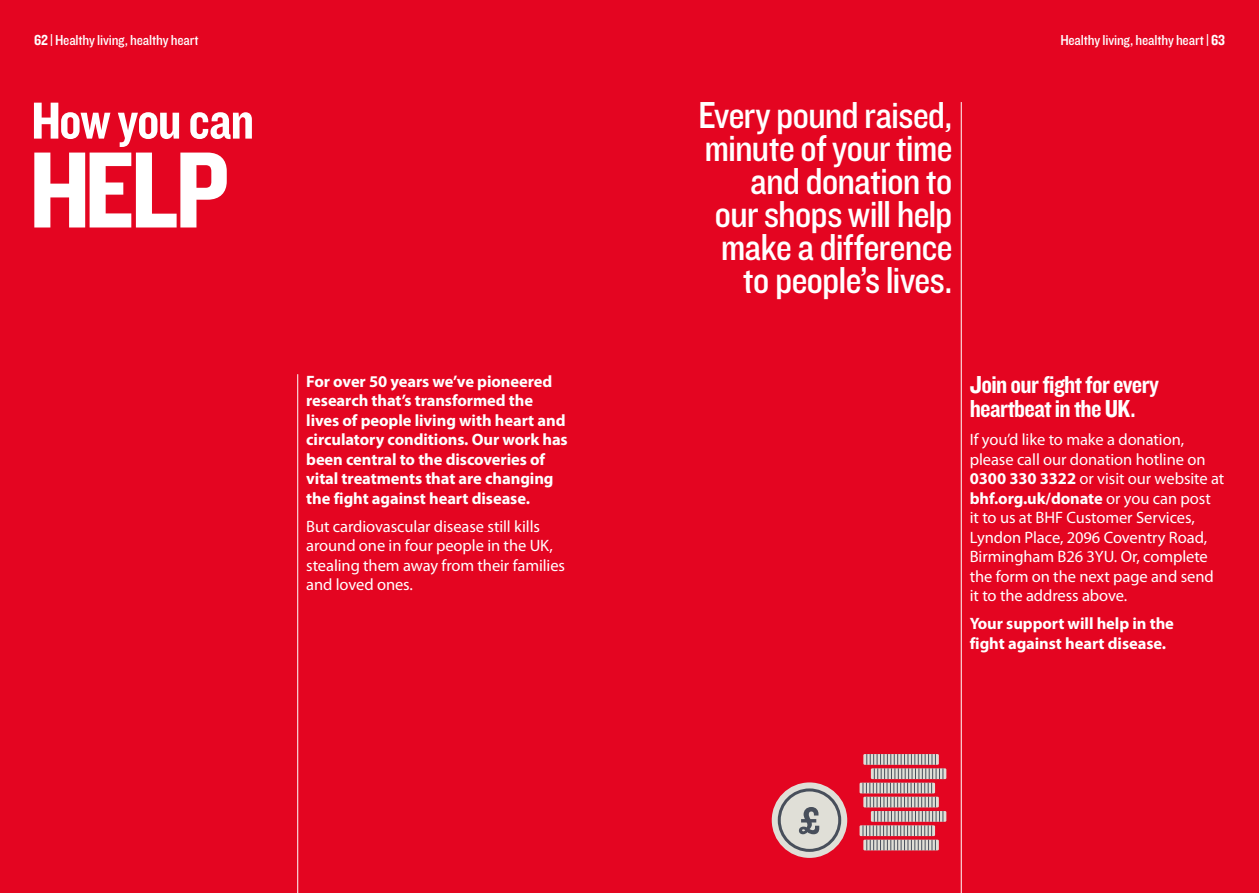
<style>
.page{position:relative;width:1259px;height:893px;background:#e40521}
.page>*{position:absolute;margin:0;border:0;box-sizing:border-box;transform-origin:0 0}
.t1{font:112.5px "Knockout HTF50 Welterweight";color:#fff}
.t2{font:54px "Knockout HTF50 Welterweight";letter-spacing:-.025em;color:#fff}
.t3{font:39px/33px "Knockout HTF30 Junior Welterwt";letter-spacing:-.03em;color:#fff;text-align:right}
.t4{font:25.5px/24px "Knockout HTF50 Welterweight";letter-spacing:-.025em;color:#fff}
.t5{font:16.5px/19.5px "Myriad Pro";letter-spacing:-.005em;color:#fff}
.t6{font:700 16.5px/19.5px "Myriad Pro";letter-spacing:-.005em;color:#fff}
.t7{font:15px "Knockout HTF30 Junior Welterwt";letter-spacing:-.01em;color:#fff}
.s1{font-family:"Knockout HTF50 Welterweight"}
.s2{font-weight:700}
</style>
<div class="page">
<hr style="left:297px;top:374px;width:1px;height:519px;background:#fff">
<hr style="left:961px;top:102px;width:1px;height:791px;background:#fff">
<svg style="left:871px;top:811px;width:75px;height:11px"></svg>
<div style="left:859px;top:825px;width:76px;height:11px;background:#e0dfd7"></div>
<svg style="left:871px;top:768px;width:75px;height:11px"></svg>
<div style="left:859px;top:783px;width:76px;height:10px;background:#e0dfd7"></div>
<svg style="left:862px;top:754px;width:81px;height:96px"></svg>
<svg style="left:771px;top:782px;width:76px;height:76px;background:#d3cdc8"></svg>
<div style="left:778px;top:788px;width:63px;height:64px;border:3px solid #484f5b;border-radius:50%"></div>
<svg style="left:799px;top:807px;width:20px;height:27px"></svg>
<p class="t7" style="left:34px;top:32px;width:166px"><span class="s1">62</span> | Healthy living, healthy heart</p>
<p class="t7" style="left:1060px;top:32px;width:166px">Healthy living, healthy heart | <span class="s1">63</span></p>
<h2 class="t2" style="left:31px;top:93px;width:224px">How you can</h2>
<h1 class="t1" style="left:29px;top:132px;width:202px">hel p</h1>
<p class="t6" style="left:306px;top:371px;width:263px">For over 50 years we’ve pioneered research that’s transformed the lives of people living with heart and circulatory conditions. Our work has been central to the discoveries of vital treatments that are changing the fight against heart disease.</p>
<p class="t5" style="left:306px;top:517px;width:260px">But cardiovascular disease still kills around one in four people in the UK, stealing them away from their families and loved ones.</p>
<h3 class="t3" style="left:698px;top:100px;width:256px">Every pound raised, minute of your time and donation to our shops will help make a difference to people’s lives.</h3>
<h3 class="t4" style="left:969px;top:374px;width:191px">Join our fight for every heartbeat in the UK.</h3>
<p class="t5" style="left:969px;top:430px;width:256px">If you’d like to make a donation, please call our donation hotline on<br><span class="s2">0300 330 3322</span> or visit our website at <span class="s2">bhf.org.uk/donate</span> or you can post<br>it to us at BHF Customer Services,<br>Lyndon Place, 2096 Coventry Road,<br>Birmingham B26 3YU. Or, complete the form on the next page and send it to the address above.</p>
<p class="t6" style="left:969px;top:614px;width:206px">Your support will help in the fight against heart disease.</p>
</div>
